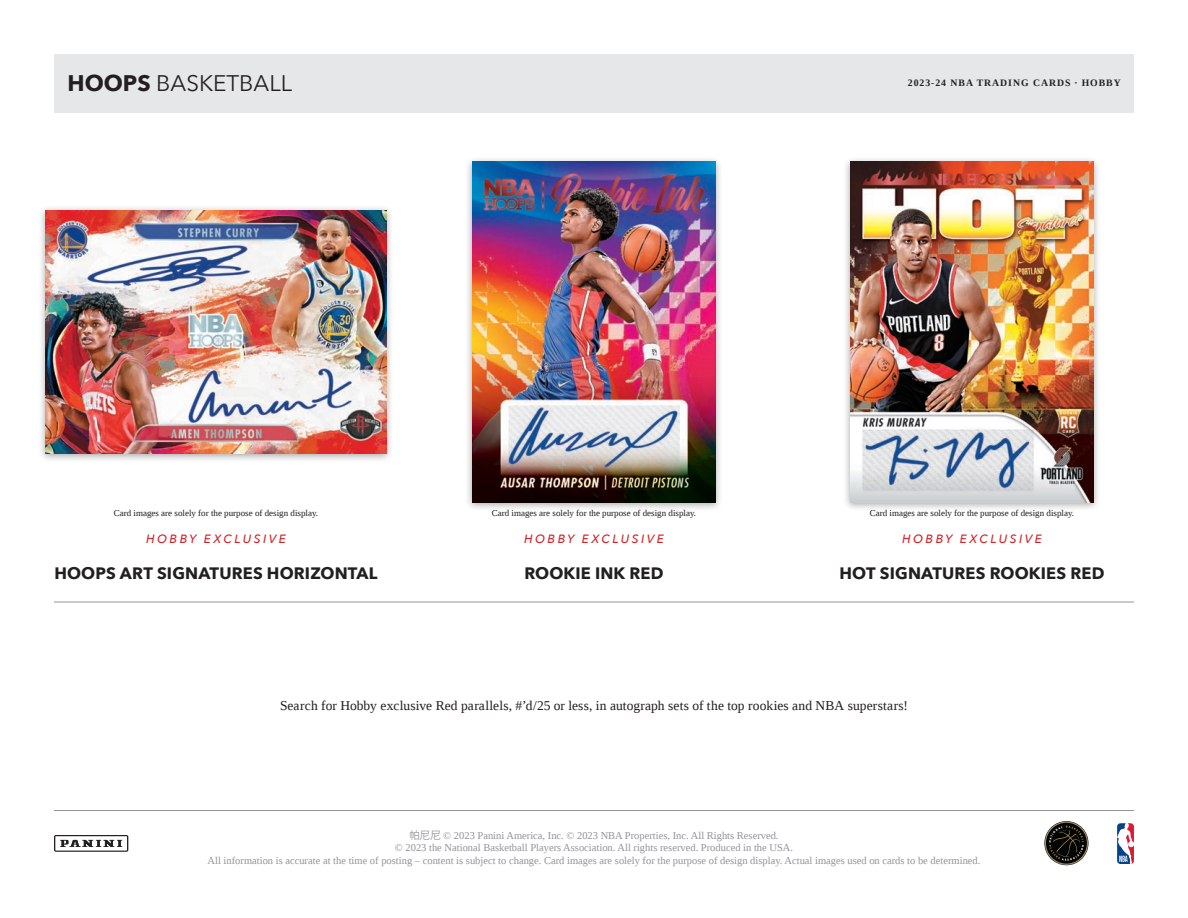
<style>
.page{position:relative;width:1188px;height:918px;background:#fff}
.page>*{position:absolute;margin:0;border:0;box-sizing:border-box;transform-origin:0 0}
.t1{font:22.5px "Avenir Next";color:#231f20}
.t2{font:700 16.5px "Avenir Next";letter-spacing:.01em;color:#231f20}
.t3{font:13.5px "Liberation Serif";letter-spacing:.01em;color:#231f20}
.t4{font:italic 500 12px "Avenir Next";letter-spacing:.205em;color:#d1232a}
.t5{font:10.5px/12.6px "Liberation Serif";color:#939598;text-align:center}
.t6{font:700 9.75px "Liberation Serif";letter-spacing:.1em;color:#231f20}
.t7{font:9px "Liberation Serif";color:#231f20}
.s1{font-weight:700}
.s2{font-family:"Koz Go Pr 6 N"}
</style>
<div class="page">
<hr style="left:54px;top:602px;width:1080px;height:1px;background:#939598">
<div style="left:39px;top:205px;width:355px;height:258px;background:#231f20;opacity:.4"></div>
<img style="left:46px;top:210px;width:340px;height:243px">
<div style="left:465px;top:157px;width:258px;height:355px;background:#231f20;opacity:.4"></div>
<img style="left:472px;top:162px;width:244px;height:340px">
<div style="left:843px;top:157px;width:258px;height:355px;background:#231f20;opacity:.4"></div>
<img style="left:850px;top:162px;width:244px;height:340px">
<svg style="left:1117px;top:823px;width:17px;height:41px"></svg>
<hr style="left:54px;top:810px;width:1080px;height:1px;background:#939598">
<svg style="left:54px;top:835px;width:74px;height:17px"></svg>
<svg style="left:1044px;top:821px;width:45px;height:44px"></svg>
<div style="left:54px;top:54px;width:1080px;height:58px;background:#e6e7e9"></div>
<p class="t1" style="left:68px;top:64px;width:226px"><span class="s1">HOOPS</span> BASKETBALL</p>
<p class="t6" style="left:908px;top:77px;width:215px">2023-24 NBA TRADING CARDS · HOBBY</p>
<p class="t7" style="left:114px;top:507px;width:206px">Card images are solely for the purpose of design display.</p>
<p class="t7" style="left:492px;top:507px;width:206px">Card images are solely for the purpose of design display.</p>
<p class="t7" style="left:870px;top:507px;width:206px">Card images are solely for the purpose of design display.</p>
<p class="t4" style="left:146px;top:528px;width:141px">HOBBY EXCLUSIVE</p>
<p class="t4" style="left:524px;top:528px;width:141px">HOBBY EXCLUSIVE</p>
<p class="t4" style="left:902px;top:528px;width:141px">HOBBY EXCLUSIVE</p>
<p class="t2" style="left:54px;top:559px;width:325px">HOOPS ART SIGNATURES HORIZONTAL</p>
<p class="t2" style="left:524px;top:559px;width:141px">ROOKIE INK RED</p>
<p class="t2" style="left:839px;top:559px;width:267px">HOT SIGNATURES ROOKIES RED</p>
<p class="t3" style="left:280px;top:697px;width:629px">Search for Hobby exclusive Red parallels, #’d/25 or less, in autograph sets of the top rookies and NBA superstars!</p>
<p class="t5" style="left:208px;top:829px;width:774px"><span class="s2">帕尼尼</span> © 2023 Panini America, Inc. © 2023 NBA Properties, Inc. All Rights Reserved.<br>© 2023 the National Basketball Players Association. All rights reserved. Produced in the USA.<br>All information is accurate at the time of posting – content is subject to change. Card images are solely for the purpose of design display. Actual images used on cards to be determined.</p>
</div>
